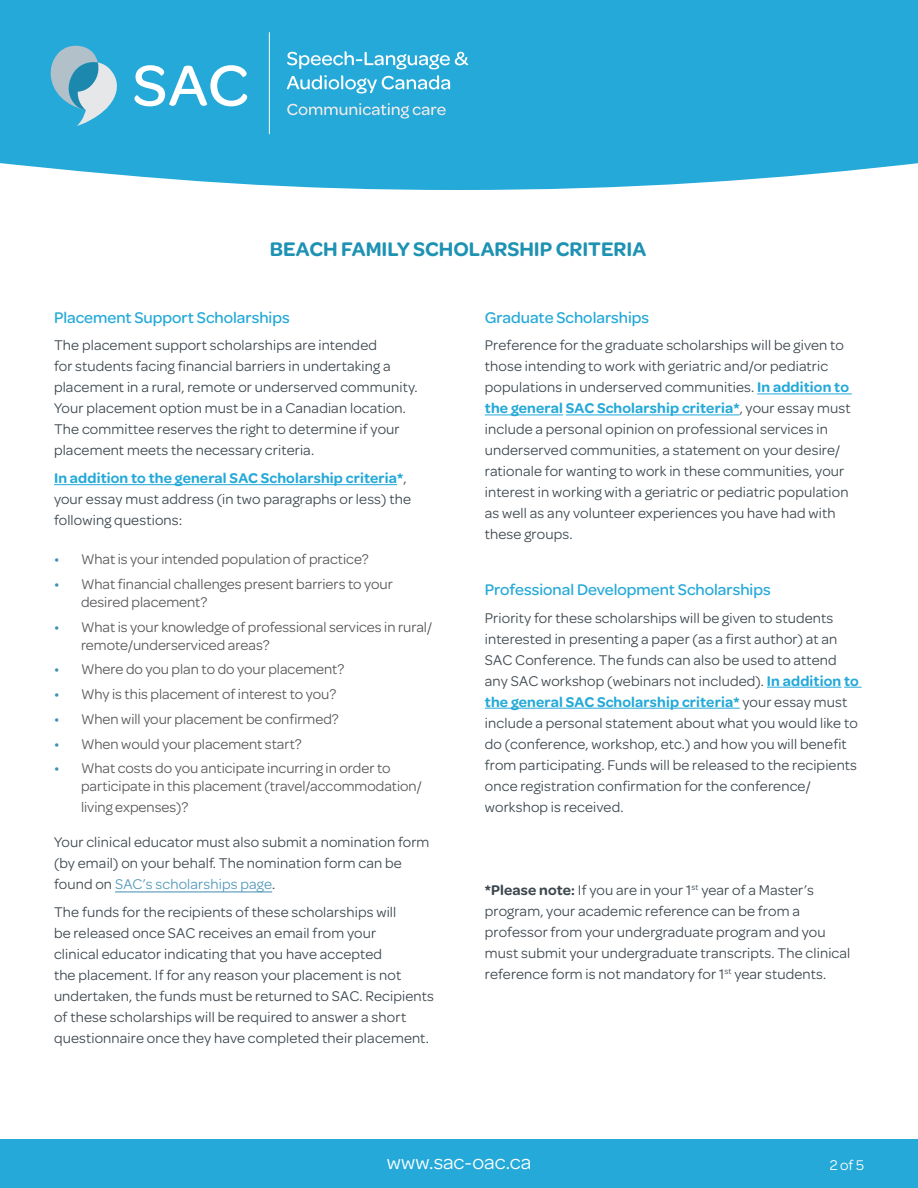
<style>
.page{position:relative;width:918px;height:1188px;background:#fff}
.page>*{position:absolute;margin:0;border:0;box-sizing:border-box;transform-origin:0 0}
.Titles{font:600 21px "Omnes";color:#1e92b3}
.t1{font:21px "Omnes";letter-spacing:-.005em;color:#fff}
.Subtitles_bullets{font:500 16.5px "Omnes";color:#24a9d8}
.Body_copy{font:15px/21px "Omnes";letter-spacing:.01em;color:#3d474e}
.Bullets{font:15px/18px "Omnes";color:#57585a}
.t2{font:15px "Omnes";color:#fff}
.s1{font-weight:600;color:#24a9d8}
.s2{font-size:16.5px;color:#3f90b5}
.s3{color:#5499bb}
.s4{font-weight:600}
</style>
<div class="page">
<div style="left:0;top:1139px;width:918px;height:49px;background:#24a9d8"></div>
<div style="left:0;top:0;width:918px;height:190px;background:#24a9d8"></div>
<svg style="left:50px;top:43px;width:69px;height:83px;background:#6eb7d2"></svg>
<svg style="left:287px;top:51px;width:181px;height:18px;background:#5dbfe2"></svg>
<svg style="left:287px;top:75px;width:163px;height:18px;background:#5dbfe2"></svg>
<svg style="left:134px;top:65px;width:113px;height:41px"></svg>
<hr style="left:269px;top:33px;width:1px;height:101px;background:#fff">
<svg style="left:287px;top:103px;width:159px;height:16px;background:#50b7db"></svg>
<hr style="left:54px;top:484px;width:343px;height:1px;background:#24a9d8">
<hr style="left:115px;top:891px;width:157px;height:1px;background:#5499bb">
<hr style="left:757px;top:394px;width:95px;height:1px;background:#24a9d8">
<hr style="left:485px;top:415px;width:78px;height:1px;background:#24a9d8">
<hr style="left:566px;top:415px;width:174px;height:1px;background:#24a9d8">
<hr style="left:767px;top:687px;width:74px;height:1px;background:#24a9d8">
<svg style="left:844px;top:687px;width:18px;height:1px"></svg>
<hr style="left:485px;top:708px;width:255px;height:1px;background:#24a9d8">
<p class="Titles" style="left:270px;top:234px;width:378px">BEACH FAMILY SCHOLARSHIP CRITERIA</p>
<p class="Subtitles_bullets" style="left:54px;top:306px;width:237px">Placement Support Scholarships</p>
<p class="Body_copy" style="left:54px;top:334px;width:365px">The placement support scholarships are intended<br>for students facing financial barriers in undertaking a placement in a rural, remote or underserved community.<br>Your placement option must be in a Canadian location.<br>The committee reserves the right to determine if your placement meets the necessary criteria.</p>
<p class="Body_copy" style="left:54px;top:467px;width:359px"><span class="s1">In addition to the general SAC Scholarship criteria*</span>, your essay must address (in two paragraphs or less) the following questions:</p>
<p class="Bullets" style="left:54px;top:549px;width:316px"><span class="s2">•</span> What is your intended population of practice?</p>
<p class="Bullets" style="left:81px;top:574px;width:313px;text-indent:-27px"><span class="s2">•</span> What financial challenges present barriers to your desired placement?</p>
<p class="Bullets" style="left:81px;top:617px;width:352px;text-indent:-27px"><span class="s2">•</span> What is your knowledge of professional services in rural/ remote/underserviced areas?</p>
<p class="Bullets" style="left:54px;top:660px;width:292px"><span class="s2">•</span> Where do you plan to do your placement?</p>
<p class="Bullets" style="left:54px;top:684px;width:284px"><span class="s2">•</span> Why is this placement of interest to you?</p>
<p class="Bullets" style="left:54px;top:709px;width:286px"><span class="s2">•</span> When will your placement be confirmed?</p>
<p class="Bullets" style="left:54px;top:734px;width:249px"><span class="s2">•</span> When would your placement start?</p>
<p class="Bullets" style="left:81px;top:759px;width:342px;text-indent:-27px"><span class="s2">•</span> What costs do you anticipate incurring in order to participate in this placement (travel/accommodation/</p>
<p class="Bullets" style="left:81px;top:798px;width:109px">living expenses)?</p>
<p class="Body_copy" style="left:54px;top:831px;width:377px">Your clinical educator must also submit a nomination form (by email) on your behalf. The nomination form can be found on <span class="s3">SAC’s scholarships page</span>.</p>
<p class="Body_copy" style="left:54px;top:900px;width:381px">The funds for the recipients of these scholarships will<br>be released once SAC receives an email from your<br>clinical educator indicating that you have accepted<br>the placement. If for any reason your placement is not undertaken, the funds must be returned to SAC. Recipients of these scholarships will be required to answer a short questionnaire once they have completed their placement.</p>
<p class="Subtitles_bullets" style="left:485px;top:306px;width:166px">Graduate Scholarships</p>
<p class="Body_copy" style="left:485px;top:334px;width:367px">Preference for the graduate scholarships will be given to those intending to work with geriatric and/or pediatric populations in underserved communities. <span class="s1">In addition to the general SAC Scholarship criteria*</span>, your essay must include a personal opinion on professional services in underserved communities, a statement on your desire/ rationale for wanting to work in these communities, your interest in working with a geriatric or pediatric population as well as any volunteer experiences you have had with these groups.</p>
<p class="Subtitles_bullets" style="left:485px;top:578px;width:287px">Professional Development Scholarships</p>
<p class="Body_copy" style="left:485px;top:606px;width:375px">Priority for these scholarships will be given to students interested in presenting a paper (as a first author) at an SAC Conference. The funds can also be used to attend any SAC workshop (webinars not included). <span class="s1">In addition to the general SAC Scholarship criteria*</span> your essay must include a personal statement about what you would like to do (conference, workshop, etc.) and how you will benefit from participating. Funds will be released to the recipients once registration confirmation for the conference/ workshop is received.</p>
<p class="Body_copy" style="left:485px;top:879px;width:367px"><span class="s4">*Please note:</span> If you are in your 1<sup>st</sup> year of a Master’s program, your academic reference can be from a professor from your undergraduate program and you must submit your undergraduate transcripts. The clinical reference form is not mandatory for 1<sup>st</sup> year students.</p>
<h1 class="t1" style="left:387px;top:1148px;width:146px">www.sac-oac.ca</h1>
<p class="t2" style="left:830px;top:1155px;width:36px">2 of 5</p>
</div>
